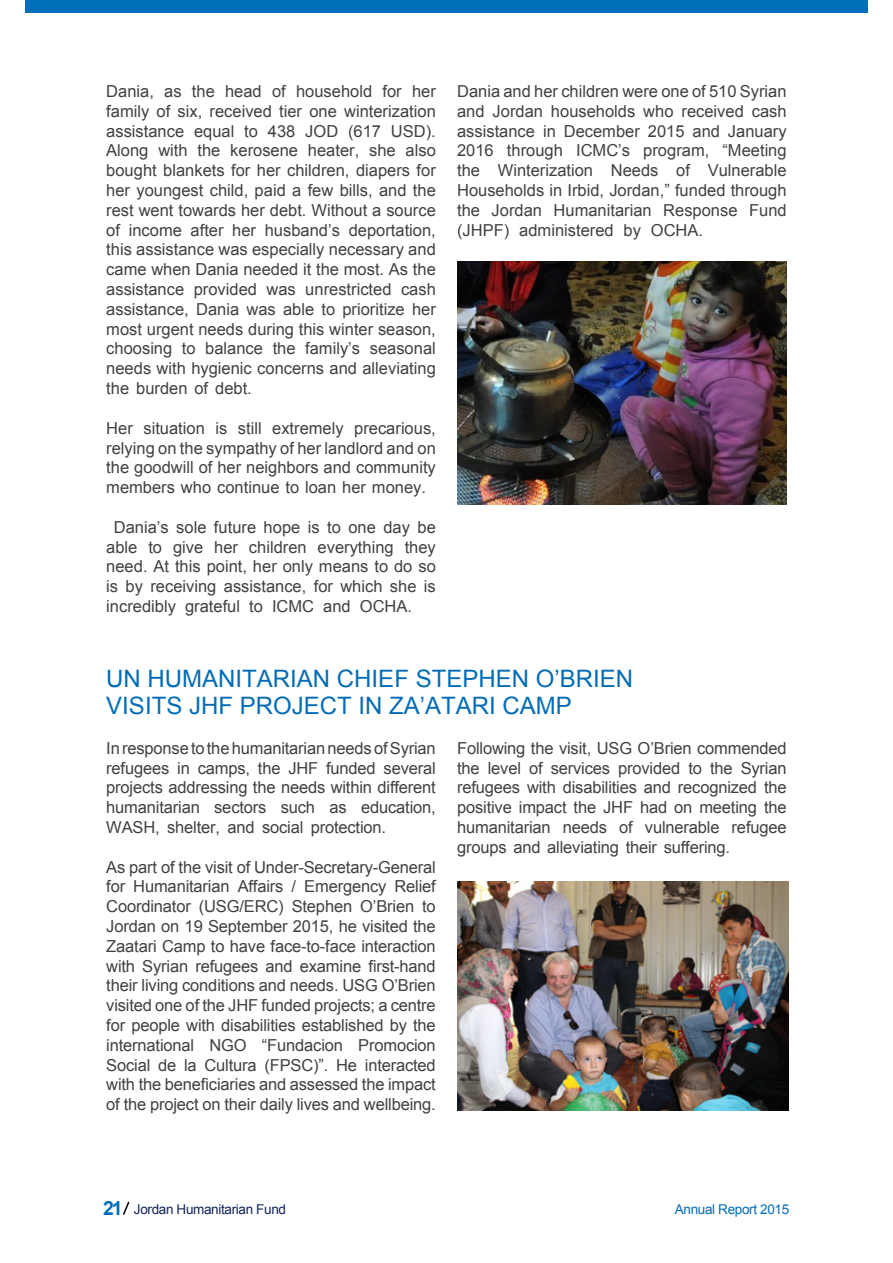
<style>
.page{position:relative;width:893px;height:1263px;background:#fff}
.page>*{position:absolute;margin:0;border:0;box-sizing:border-box;transform-origin:0 0}
.t1{font:24px/27px "Arial";color:#036cb6}
.t2{font:16.5px/19.8px "Arial";color:#414042;text-align:justify}
.t3{font:13.5px "Arial";letter-spacing:-.025em;color:#14245a}
.t4{font:13.5px "Arial";letter-spacing:-.025em;color:#036cb6}
.s1{font-weight:700;font-size:19.5px;color:#036cb6}
</style>
<div class="page">
<svg style="left:122px;top:1201px;width:8px;height:14px"></svg>
<div style="left:25px;top:0;width:843px;height:13px;background:#006fba"></div>
<img style="left:457px;top:261px;width:330px;height:244px">
<img style="left:457px;top:882px;width:332px;height:228px">
<p class="t2" style="left:106px;top:82px;width:331px">Dania, as the head of household for her family of six, received tier one winterization assistance equal to 438 JOD (617 USD).<br>Along with the kerosene heater, she also bought blankets for her children, diapers for her youngest child, paid a few bills, and the rest went towards her debt. Without a source of income after her husband’s deportation, this assistance was especially necessary and came when Dania needed it the most. As the assistance provided was unrestricted cash assistance, Dania was able to prioritize her most urgent needs during this winter season, choosing to balance the family’s seasonal needs with hygienic concerns and alleviating the burden of debt.</p>
<p class="t2" style="left:106px;top:418px;width:331px">Her situation is still extremely precarious, relying on the sympathy of her landlord and on the goodwill of her neighbors and community members who continue to loan her money.</p>
<p class="t2" style="left:106px;top:517px;width:331px;text-indent:7px">Dania’s sole future hope is to one day be able to give her children everything they need. At this point, her only means to do so is by receiving assistance, for which she is incredibly grateful to ICMC and OCHA.</p>
<p class="t2" style="left:457px;top:82px;width:331px">Dania and her children were one of 510 Syrian and Jordan households who received cash assistance in December 2015 and January 2016 through ICMC’s program, “Meeting the Winterization Needs of Vulnerable Households in Irbid, Jordan,” funded through the Jordan Humanitarian Response Fund (JHPF) administered by OCHA.</p>
<h1 class="t1" style="left:106px;top:665px;width:528px">UN HUMANITARIAN CHIEF STEPHEN O’BRIEN<br>VISITS JHF PROJECT IN ZA’ATARI CAMP</h1>
<p class="t2" style="left:106px;top:738px;width:331px">In response to the humanitarian needs of Syrian refugees in camps, the JHF funded several projects addressing the needs within different humanitarian sectors such as education, WASH, shelter, and social protection.</p>
<p class="t2" style="left:106px;top:857px;width:331px">As part of the visit of Under-Secretary-General for Humanitarian Affairs / Emergency Relief Coordinator (USG/ERC) Stephen O’Brien to Jordan on 19 September 2015, he visited the Zaatari Camp to have face-to-face interaction with Syrian refugees and examine first-hand their living conditions and needs. USG O’Brien visited one of the JHF funded projects; a centre for people with disabilities established by the international NGO “Fundacion Promocion Social de la Cultura (FPSC)”. He interacted with the beneficiaries and assessed the impact of the project on their daily lives and wellbeing.</p>
<p class="t2" style="left:457px;top:738px;width:331px">Following the visit, USG O’Brien commended the level of services provided to the Syrian refugees with disabilities and recognized the positive impact the JHF had on meeting the humanitarian needs of vulnerable refugee groups and alleviating their suffering.</p>
<p class="t3" style="left:103px;top:1200px;width:184px"><span class="s1">21</span> Jordan Humanitarian Fund</p>
<p class="t4" style="left:675px;top:1200px;width:116px">Annual Report 2015</p>
</div>
